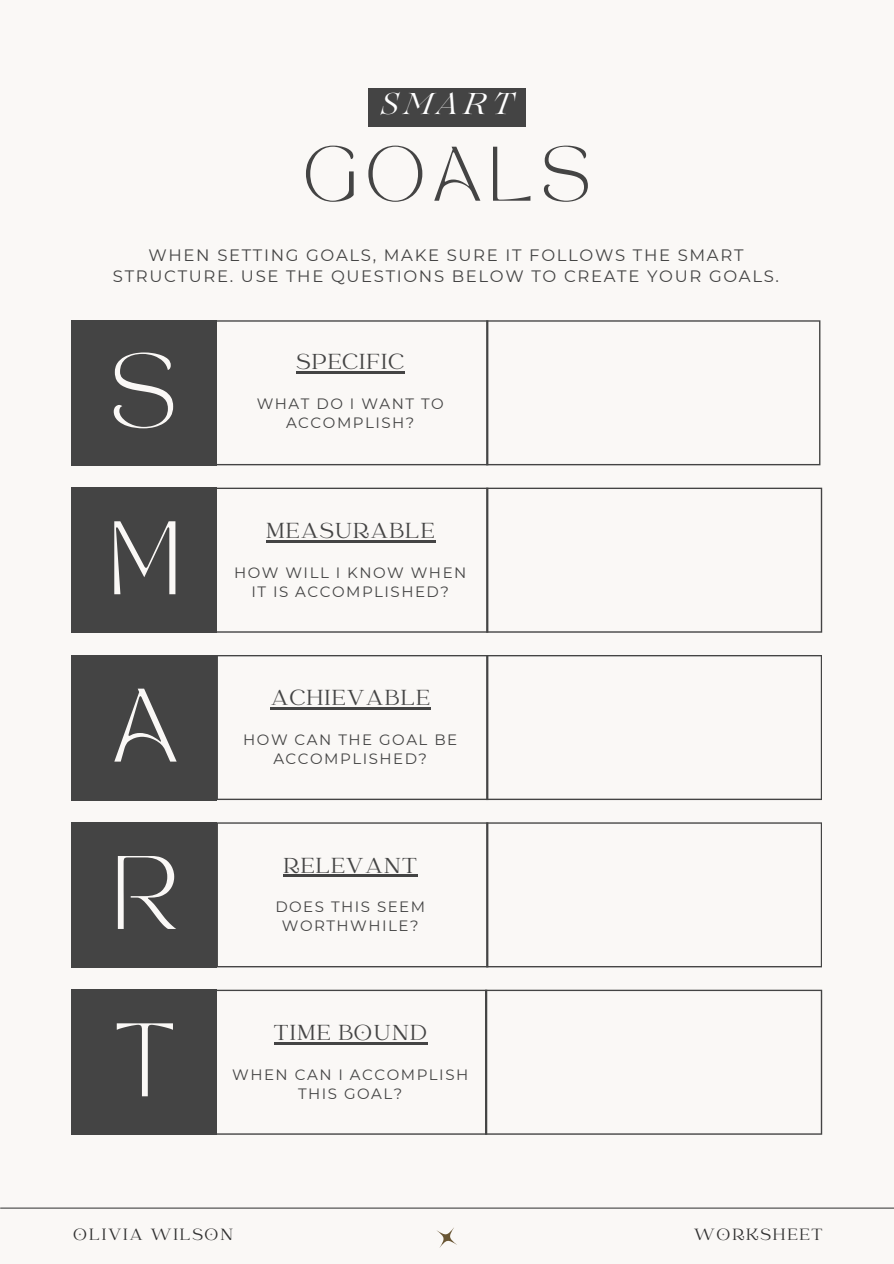
<style>
.page{position:relative;width:894px;height:1264px;background:#fff}
.page>*{position:absolute;margin:0;border:0;box-sizing:border-box;transform-origin:0 0}
.t1{font:72.9px "TAN MONCHERI Regular";color:#faf8f6}
.t2{font:54px "TAN MONCHERI Regular";letter-spacing:.15em;color:#444}
.t3{font:italic 30px "Lovelace";letter-spacing:.15em;color:#fff}
.t4{font:24px "Catchy Mager";letter-spacing:.05em;color:#444}
.t5{font:18px "Catchy Mager";letter-spacing:.1em;color:#303030}
.t6{font:16.5px/21.3px "Montserrat";letter-spacing:.1em;color:#444;text-align:center}
.t7{font:15px/19.2px "Montserrat";letter-spacing:.1em;color:#444;text-align:center}
</style>
<div class="page">
<div style="left:0;top:0;width:893px;height:1263px;background:#faf8f6"></div>
<div style="left:368px;top:88px;width:157px;height:39px;background:#444"></div>
<div style="left:71px;top:320px;width:145px;height:145px;background:#444"></div>
<svg style="left:216px;top:320px;width:604px;height:145px"></svg>
<hr style="left:486px;top:320px;width:2px;height:145px;background:#444">
<hr style="left:296px;top:371px;width:109px;height:3px;background:#444">
<div style="left:71px;top:487px;width:145px;height:145px;background:#444"></div>
<svg style="left:216px;top:487px;width:606px;height:145px"></svg>
<hr style="left:486px;top:487px;width:2px;height:145px;background:#444">
<hr style="left:266px;top:540px;width:169px;height:2px;background:#444">
<div style="left:71px;top:655px;width:145px;height:145px;background:#444"></div>
<svg style="left:216px;top:655px;width:606px;height:145px"></svg>
<hr style="left:486px;top:655px;width:2px;height:145px;background:#444">
<hr style="left:270px;top:707px;width:161px;height:2px;background:#444">
<div style="left:71px;top:822px;width:145px;height:145px;background:#444"></div>
<svg style="left:216px;top:822px;width:606px;height:145px"></svg>
<hr style="left:486px;top:822px;width:2px;height:145px;background:#444">
<hr style="left:283px;top:874px;width:135px;height:3px;background:#444">
<div style="left:71px;top:989px;width:145px;height:145px;background:#444"></div>
<svg style="left:216px;top:989px;width:606px;height:145px"></svg>
<hr style="left:485px;top:989px;width:2px;height:145px;background:#444">
<hr style="left:274px;top:1042px;width:153px;height:2px;background:#444">
<svg style="left:436px;top:1227px;width:21px;height:21px"></svg>
<hr style="left:1px;top:1207px;width:892px;height:1px;background:#444">
<h1 class="t3" style="left:380px;top:93px;width:135px">SMART</h1>
<h2 class="t2" style="left:303px;top:146px;width:288px">GOALS</h2>
<p class="t6" style="left:113px;top:244px;width:667px">WHEN SETTING GOALS, MAKE SURE IT FOLLOWS THE SMART<br>STRUCTURE. USE THE QUESTIONS BELOW TO CREATE YOUR GOALS.</p>
<h4 class="t1" style="left:110px;top:352px;width:68px">S</h4>
<p class="t4" style="left:296px;top:350px;width:109px">SPECIFIC</p>
<h3 class="t7" style="left:257px;top:394px;width:188px">WHAT DO I WANT TO<br>ACCOMPLISH?</h3>
<p class="t1" style="left:108px;top:520px;width:74px">M</p>
<p class="t4" style="left:266px;top:519px;width:170px">MEASURABLE</p>
<p class="t7" style="left:234px;top:562px;width:234px">HOW WILL I KNOW WHEN<br>IT IS ACCOMPLISHED?</p>
<h3 class="t1" style="left:113px;top:687px;width:65px">A</h3>
<p class="t4" style="left:270px;top:686px;width:160px">ACHIEVABLE</p>
<p class="t7" style="left:243px;top:730px;width:215px">HOW CAN THE GOAL BE<br>ACCOMPLISHED?</p>
<p class="t1" style="left:112px;top:854px;width:67px">R</p>
<h3 class="t4" style="left:283px;top:853px;width:135px">RELEVANT</h3>
<p class="t7" style="left:275px;top:897px;width:151px">DOES THIS SEEM<br>WORTHWHILE?</p>
<p class="t1" style="left:112px;top:1021px;width:66px">T</p>
<p class="t4" style="left:274px;top:1020px;width:154px">TIME BOUND</p>
<h3 class="t7" style="left:232px;top:1064px;width:237px">WHEN CAN I ACCOMPLISH<br>THIS GOAL?</h3>
<p class="t5" style="left:74px;top:1226px;width:161px">OLIVIA WILSON</p>
<p class="t5" style="left:693px;top:1226px;width:130px">WORKSHEET</p>
</div>
